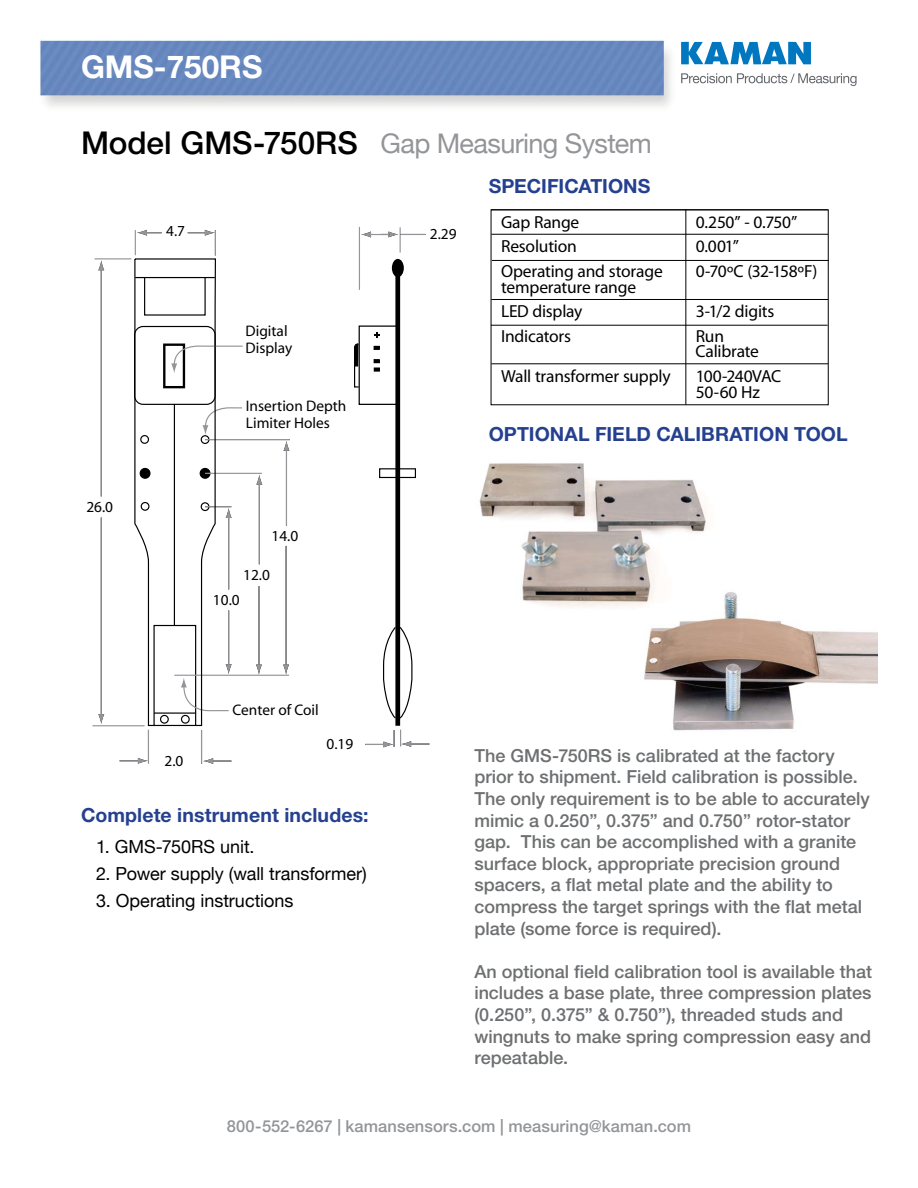
<style>
.page{position:relative;width:918px;height:1188px;background:#fff}
.page>*{position:absolute;margin:0;border:0;box-sizing:border-box;transform-origin:0 0}
.t1{font:500 31.5px "Helvetica Neue LT Pro";color:#000}
.t2{font:700 31.5px "Helvetica Neue LT Pro";color:#fff}
.t3{font:27px "Helvetica Neue";letter-spacing:-.025em;color:#939598}
.t4{font:700 19.5px "Helvetica Neue LT Pro";letter-spacing:.005em;color:#25408f}
.t5{font:500 18px/21.6px "Helvetica Neue LT Pro";color:#6d6f71}
.t6{font:18px "Helvetica Neue";color:#000}
.t7{font:17.55px/15.3px "Myriad Pro";letter-spacing:-.015em;color:#000}
.t8{font:500 16.5px "Helvetica Neue LT Pro";letter-spacing:.005em;color:#939598}
.t9{font:15.3px/16.5px "Myriad";color:#000}
</style>
<div class="page">
<img style="left:644px;top:592px;width:233px;height:139px">
<img style="left:39px;top:39px;width:643px;height:69px">
<svg style="left:681px;top:73px;width:176px;height:13px"></svg>
<svg style="left:681px;top:42px;width:130px;height:22px"></svg>
<div style="left:395px;top:261px;width:5px;height:465px;background:#000"></div>
<svg style="left:383px;top:626px;width:30px;height:94px"></svg>
<div style="left:379px;top:468px;width:37px;height:10px;border:1px solid #000"></div>
<div style="left:359px;top:326px;width:39px;height:79px;border:1px solid #000"></div>
<hr style="left:148px;top:730px;width:1px;height:33px;background:#939598">
<hr style="left:201px;top:730px;width:1px;height:34px;background:#939598">
<svg style="left:120px;top:758px;width:28px;height:6px"></svg>
<hr style="left:211px;top:760px;width:20px;height:2px;background:#939598">
<svg style="left:203px;top:758px;width:10px;height:6px"></svg>
<hr style="left:409px;top:743px;width:20px;height:2px;background:#939598">
<svg style="left:365px;top:730px;width:46px;height:17px"></svg>
<hr style="left:174px;top:675px;width:115px;height:1px;background:#939598">
<hr style="left:205px;top:473px;width:57px;height:1px;background:#939598">
<hr style="left:205px;top:439px;width:85px;height:1px;background:#939598">
<hr style="left:259px;top:483px;width:1px;height:81px;background:#939598">
<svg style="left:256px;top:475px;width:6px;height:10px"></svg>
<hr style="left:286px;top:449px;width:1px;height:77px;background:#939598">
<svg style="left:284px;top:441px;width:5px;height:10px"></svg>
<hr style="left:258px;top:586px;width:2px;height:81px;background:#939598">
<svg style="left:256px;top:665px;width:6px;height:10px"></svg>
<hr style="left:285px;top:546px;width:2px;height:121px;background:#939598">
<svg style="left:283px;top:665px;width:6px;height:10px"></svg>
<hr style="left:92px;top:725px;width:53px;height:1px;background:#939598">
<hr style="left:101px;top:518px;width:1px;height:198px;background:#939598">
<svg style="left:98px;top:714px;width:6px;height:10px"></svg>
<hr style="left:101px;top:268px;width:1px;height:228px;background:#939598">
<svg style="left:98px;top:260px;width:6px;height:10px"></svg>
<hr style="left:95px;top:258px;width:36px;height:1px;background:#939598">
<svg style="left:354px;top:227px;width:71px;height:161px"></svg>
<svg style="left:134px;top:230px;width:110px;height:497px"></svg>
<hr style="left:135px;top:277px;width:80px;height:1px;background:#000">
<div style="left:144px;top:277px;width:62px;height:39px;border:1px solid #000"></div>
<div style="left:392px;top:259px;width:12px;height:18px;background:#000;border-radius:50%"></div>
<hr style="left:491px;top:209px;width:337px;height:1px;background:#000">
<hr style="left:491px;top:234px;width:337px;height:1px;background:#000">
<hr style="left:492px;top:260px;width:337px;height:1px;background:#000">
<hr style="left:491px;top:299px;width:337px;height:1px;background:#000">
<hr style="left:491px;top:325px;width:337px;height:1px;background:#000">
<hr style="left:491px;top:363px;width:337px;height:1px;background:#000">
<hr style="left:685px;top:209px;width:1px;height:196px;background:#000">
<img style="left:479px;top:463px;width:235px;height:146px">
<h1 class="t2" style="left:81px;top:47px;width:183px">GMS-750RS</h1>
<h1 class="t1" style="left:81px;top:123px;width:278px">Model GMS-750RS</h1>
<h2 class="t3" style="left:380px;top:127px;width:273px">Gap Measuring System</h2>
<p class="t4" style="left:489px;top:173px;width:163px">SPECIFICATIONS</p>
<p class="t9" style="left:86px;top:499px;width:28px">26.0</p>
<p class="t9" style="left:166px;top:224px;width:20px">4.7</p>
<p class="t9" style="left:430px;top:226px;width:28px">2.29</p>
<p class="t9" style="left:246px;top:324px;width:48px">Digital<br>Display</p>
<p class="t9" style="left:246px;top:399px;width:102px">Insertion Depth<br>Limiter Holes</p>
<p class="t7" style="left:501px;top:214px;width:80px">Gap Range</p>
<p class="t7" style="left:696px;top:214px;width:103px">0.250” - 0.750”</p>
<p class="t7" style="left:501px;top:239px;width:77px">Resolution</p>
<p class="t7" style="left:696px;top:239px;width:45px">0.001”</p>
<p class="t7" style="left:501px;top:263px;width:163px">Operating and storage</p>
<p class="t7" style="left:696px;top:263px;width:123px">0-70ºC (32-158ºF)</p>
<p class="t7" style="left:501px;top:274px;width:137px;line-height:24.8px">temperature range<br>LED display</p>
<p class="t7" style="left:696px;top:304px;width:80px">3-1/2 digits</p>
<p class="t7" style="left:501px;top:328px;width:72px">Indicators</p>
<p class="t7" style="left:696px;top:328px;width:65px">Run<br>Calibrate</p>
<p class="t7" style="left:501px;top:368px;width:171px">Wall transformer supply</p>
<p class="t7" style="left:696px;top:368px;width:87px">100-240VAC<br>50-60 Hz</p>
<p class="t4" style="left:489px;top:422px;width:361px">OPTIONAL FIELD CALIBRATION TOOL</p>
<p class="t9" style="left:272px;top:528px;width:28px">14.0</p>
<p class="t9" style="left:243px;top:567px;width:28px">12.0</p>
<p class="t9" style="left:213px;top:593px;width:28px">10.0</p>
<p class="t9" style="left:165px;top:753px;width:20px">2.0</p>
<p class="t9" style="left:233px;top:703px;width:88px">Center of Coil</p>
<p class="t9" style="left:327px;top:736px;width:28px">0.19</p>
<p class="t4" style="left:81px;top:803px;width:289px">Complete instrument includes:</p>
<p class="t6" style="left:96px;top:836px;width:160px">1. GMS-750RS unit.</p>
<p class="t6" style="left:96px;top:863px;width:272px">2. Power supply (wall transformer)</p>
<p class="t6" style="left:96px;top:890px;width:199px">3. Operating instructions</p>
<p class="t5" style="left:474px;top:744px;width:397px">The GMS-750RS is calibrated at the factory prior to shipment. Field calibration is possible.<br>The only requirement is to be able to accurately mimic a 0.250”, 0.375” and 0.750” rotor-stator gap. This can be accomplished with a granite surface block, appropriate precision ground spacers, a flat metal plate and the ability to compress the target springs with the flat metal plate (some force is required).</p>
<p class="t5" style="left:474px;top:960px;width:399px">An optional field calibration tool is available that includes a base plate, three compression plates (0.250”, 0.375” &amp; 0.750”), threaded studs and wingnuts to make spring compression easy and repeatable.</p>
<p class="t8" style="left:227px;top:1116px;width:466px">800-552-6267 | kamansensors.com | measuring@kaman.com</p>
</div>
